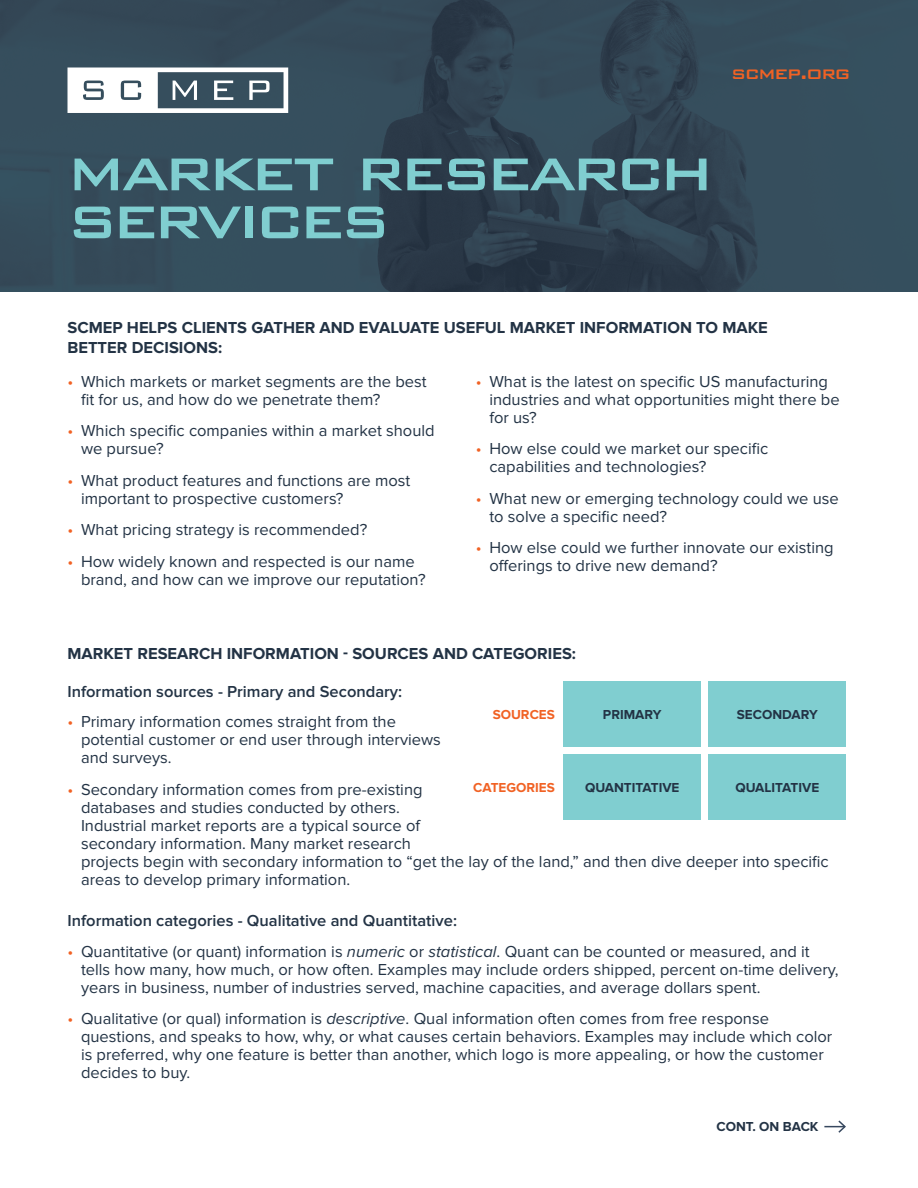
<style>
.page{position:relative;width:918px;height:1188px;background:#fff}
.page>*{position:absolute;margin:0;border:0;box-sizing:border-box;transform-origin:0 0}
.t1{font:500 75px "Bank Gothic BT";letter-spacing:-.06em;color:#80ced0}
.t2{font:500 22.5px "Bank Gothic BT";letter-spacing:-.05em;color:#f16224}
.t3{font:16.5px/18px "Proxima Nova";color:#233345}
.t4{font:700 16.5px/19.8px "Proxima Nova";color:#233345}
.Body{font:600 16.5px "Proxima Nova";color:#233345}
.t5{font:700 13.5px "Proxima Nova";color:#233345}
.t6{font:700 13.5px "Proxima Nova";color:#f16224}
.s1{color:#f16224}
.s2{font-style:italic}
</style>
<div class="page">
<svg style="left:0;top:0;width:918px;height:292px;fill:#354d5b"></svg>
<svg style="left:68px;top:68px;width:220px;height:45px"></svg>
<svg style="left:824px;top:1120px;width:22px;height:13px"></svg>
<div style="left:563px;top:681px;width:138px;height:66px;background:#80ced0"></div>
<div style="left:708px;top:681px;width:138px;height:66px;background:#80ced0"></div>
<div style="left:563px;top:754px;width:138px;height:65px;background:#80ced0"></div>
<div style="left:708px;top:754px;width:138px;height:65px;background:#80ced0"></div>
<h1 class="t2" style="left:731px;top:61px;width:121px">scmep.org</h1>
<h1 class="t1" style="left:68px;top:129px;width:648px">market research</h1>
<h1 class="t1" style="left:68px;top:177px;width:324px">services</h1>
<h3 class="t4" style="left:68px;top:318px;width:702px">SCMEP HELPS CLIENTS GATHER AND EVALUATE USEFUL MARKET INFORMATION TO MAKE<br>BETTER DECISIONS:</h3>
<p class="t3" style="left:81px;top:372px;width:347px;text-indent:-14px"><span class="s1">•</span> Which markets or market segments are the best fit for us, and how do we penetrate them?</p>
<p class="t3" style="left:81px;top:422px;width:355px;text-indent:-14px"><span class="s1">•</span> Which specific companies within a market should we pursue?</p>
<p class="t3" style="left:81px;top:471px;width:331px;text-indent:-14px"><span class="s1">•</span> What product features and functions are most important to prospective customers?</p>
<p class="t3" style="left:68px;top:521px;width:301px"><span class="s1">•</span> What pricing strategy is recommended?</p>
<p class="t3" style="left:81px;top:552px;width:346px;text-indent:-14px"><span class="s1">•</span> How widely known and respected is our name brand, and how can we improve our reputation?</p>
<p class="t3" style="left:489px;top:372px;width:352px;text-indent:-14px"><span class="s1">•</span> What is the latest on specific US manufacturing industries and what opportunities might there be for us?</p>
<p class="t3" style="left:489px;top:440px;width:280px;text-indent:-14px"><span class="s1">•</span> How else could we market our specific capabilities and technologies?</p>
<p class="t3" style="left:489px;top:489px;width:351px;text-indent:-14px"><span class="s1">•</span> What new or emerging technology could we use to solve a specific need?</p>
<p class="t3" style="left:489px;top:539px;width:346px;text-indent:-14px"><span class="s1">•</span> How else could we further innovate our existing offerings to drive new demand?</p>
<h3 class="t4" style="left:68px;top:644px;width:510px">MARKET RESEARCH INFORMATION - SOURCES AND CATEGORIES:</h3>
<p class="Body" style="left:68px;top:682px;width:336px">Information sources - Primary and Secondary:</p>
<h4 class="t6" style="left:493px;top:707px;width:64px">SOURCES</h4>
<h4 class="t5" style="left:603px;top:707px;width:60px">PRIMARY</h4>
<h4 class="t5" style="left:737px;top:707px;width:83px">SECONDARY</h4>
<p class="t3" style="left:81px;top:713px;width:361px;text-indent:-14px"><span class="s1">•</span> Primary information comes straight from the potential customer or end user through interviews and surveys.</p>
<p class="t3" style="left:81px;top:781px;width:749px;text-indent:-14px"><span class="s1">•</span> Secondary information comes from pre-existing<br>databases and studies conducted by others.<br>Industrial market reports are a typical source of<br>secondary information. Many market research<br>projects begin with secondary information to “get the lay of the land,” and then dive deeper into specific areas to develop primary information.</p>
<h4 class="t6" style="left:473px;top:780px;width:83px">CATEGORIES</h4>
<h4 class="t5" style="left:585px;top:780px;width:96px">QUANTITATIVE</h4>
<h4 class="t5" style="left:735px;top:780px;width:85px">QUALITATIVE</h4>
<p class="Body" style="left:68px;top:911px;width:391px">Information categories - Qualitative and Quantitative:</p>
<p class="t3" style="left:81px;top:943px;width:759px;text-indent:-14px"><span class="s1">•</span> Quantitative (or quant) information is <span class="s2">numeric</span> or <span class="s2">statistical</span>. Quant can be counted or measured, and it tells how many, how much, or how often. Examples may include orders shipped, percent on-time delivery, years in business, number of industries served, machine capacities, and average dollars spent.</p>
<p class="t3" style="left:81px;top:1010px;width:753px;text-indent:-14px"><span class="s1">•</span> Qualitative (or qual) information is <span class="s2">descriptive</span>. Qual information often comes from free response questions, and speaks to how, why, or what causes certain behaviors. Examples may include which color is preferred, why one feature is better than another, which logo is more appealing, or how the customer decides to buy.</p>
<h3 class="t5" style="left:716px;top:1119px;width:104px">CONT. ON BACK</h3>
</div>
